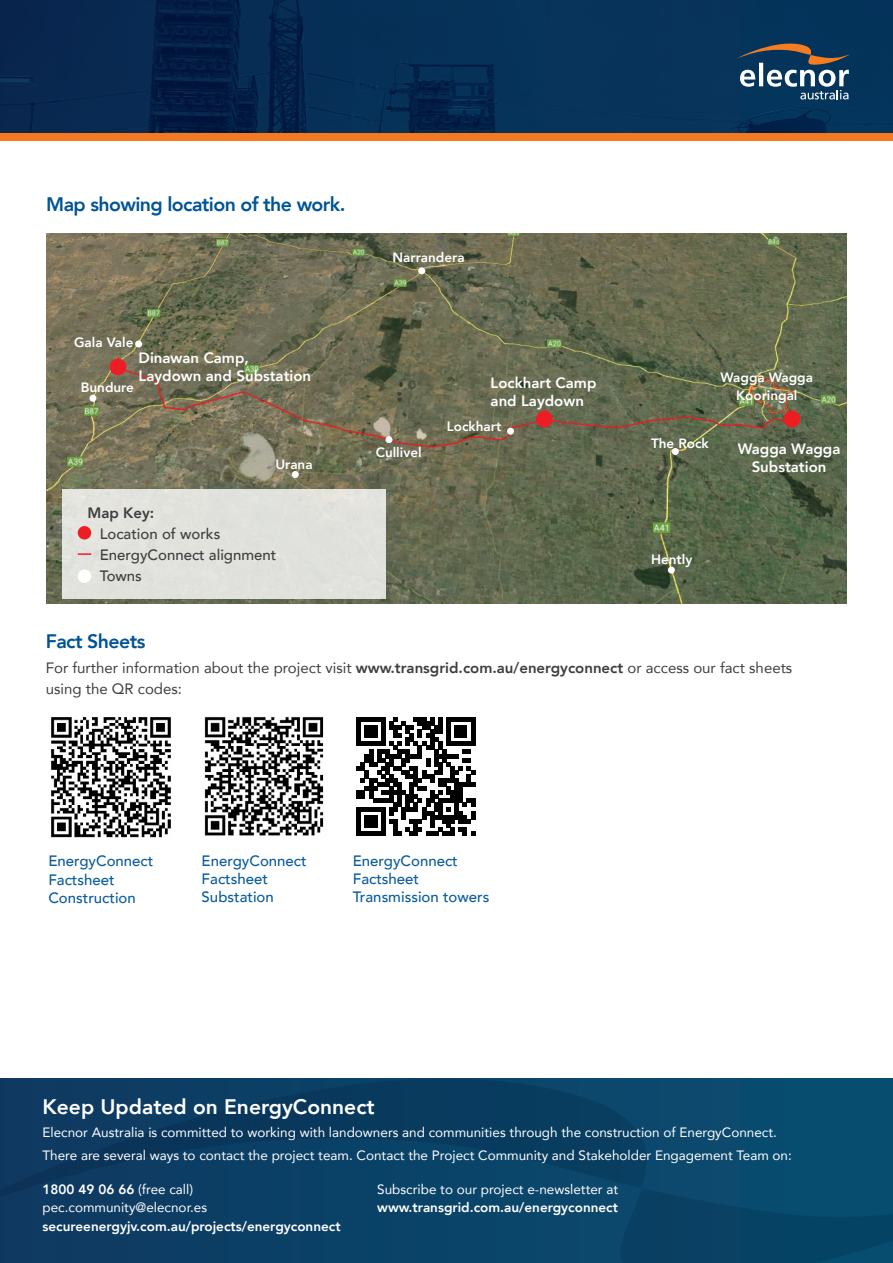
<style>
.page{position:relative;width:893px;height:1263px;background:#fff}
.page>*{position:absolute;margin:0;border:0;box-sizing:border-box;transform-origin:0 0}
.t1{font:800 21px "Avenir";color:#fff}
.t2{font:800 19.5px "Avenir";letter-spacing:-.03em;color:#005495}
.t3{font:15px/21px "Avenir";color:#3e3e3f}
.t4{font:500 15px/18px "Avenir";color:#0b5d9d}
.t5{font:800 15px/18px "Avenir";color:#fff}
.t6{font:500 15px "Avenir";color:#3e3e3f}
.t7{font:800 15px "Avenir";color:#3e3e3f}
.t8{font:13.5px/18.8px "Avenir";color:#fff}
.t9{font:800 13.5px "Avenir";color:#fff}
.s1{font-weight:800}
.s2{font-weight:400}
</style>
<div class="page">
<svg style="left:0;top:1078px;width:893px;height:185px;background:#0a4165"></svg>
<img style="left:0;top:0;width:893px;height:134px">
<div style="left:0;top:134px;width:893px;height:7px;background:#f47921"></div>
<svg style="left:735px;top:39px;width:115px;height:60px;background:#3d586f"></svg>
<img style="left:46px;top:234px;width:801px;height:370px">
<div style="left:110px;top:358px;width:16px;height:17px;background:#ee1d23;border-radius:50%"></div>
<div style="left:135px;top:340px;width:7px;height:7px;background:#fff;border-radius:50%"></div>
<div style="left:89px;top:395px;width:7px;height:7px;background:#fff;border-radius:50%"></div>
<div style="left:385px;top:436px;width:7px;height:7px;background:#fff;border-radius:50%"></div>
<div style="left:418px;top:267px;width:7px;height:7px;background:#fff;border-radius:50%"></div>
<div style="left:672px;top:448px;width:7px;height:7px;background:#fff;border-radius:50%"></div>
<div style="left:668px;top:567px;width:7px;height:6px;background:#fff;border-radius:50%"></div>
<div style="left:507px;top:428px;width:7px;height:7px;background:#fff;border-radius:50%"></div>
<div style="left:292px;top:471px;width:7px;height:7px;background:#fff;border-radius:50%"></div>
<div style="left:536px;top:411px;width:17px;height:16px;background:#ee1d23;border-radius:50%"></div>
<div style="left:784px;top:411px;width:16px;height:16px;background:#ee1d23;border-radius:50%"></div>
<img style="left:51px;top:717px;width:120px;height:120px">
<img style="left:204px;top:717px;width:120px;height:119px">
<svg style="left:357px;top:717px;width:118px;height:118px"></svg>
<div style="left:62px;top:489px;width:323px;height:109px;background:#e1e2dd"></div>
<div style="left:78px;top:526px;width:13px;height:13px;background:#ee1d23;border-radius:50%"></div>
<div style="left:78px;top:569px;width:13px;height:14px;background:#fff;border-radius:50%"></div>
<svg style="left:78px;top:553px;width:13px;height:2px"></svg>
<p class="t2" style="left:46px;top:189px;width:301px">Map showing location of the work.</p>
<p class="t9" style="left:74px;top:332px;width:61px">Gala Vale</p>
<p class="t9" style="left:81px;top:377px;width:55px">Bundure</p>
<p class="t5" style="left:139px;top:349px;width:174px">Dinawan Camp,<br>Laydown and Substation</p>
<p class="t9" style="left:275px;top:453px;width:39px">Urana</p>
<p class="t7" style="left:87px;top:501px;width:68px">Map Key:</p>
<p class="t6" style="left:100px;top:521px;width:122px">Location of works</p>
<p class="t6" style="left:100px;top:542px;width:178px">EnergyConnect alignment</p>
<p class="t6" style="left:100px;top:563px;width:44px">Towns</p>
<p class="t9" style="left:392px;top:247px;width:74px">Narrandera</p>
<p class="t5" style="left:491px;top:374px;width:107px">Lockhart Camp and Laydown</p>
<p class="t9" style="left:376px;top:441px;width:47px">Cullivel</p>
<p class="t9" style="left:447px;top:416px;width:56px">Lockhart</p>
<p class="t9" style="left:720px;top:367px;width:94px">Wagga Wagga</p>
<p class="t9" style="left:736px;top:385px;width:63px">Kooringal</p>
<p class="t9" style="left:651px;top:433px;width:59px">The Rock</p>
<p class="t5" style="left:738px;top:440px;width:104px;text-align:center">Wagga Wagga<br>Substation</p>
<p class="t9" style="left:651px;top:549px;width:43px">Hently</p>
<p class="t2" style="left:46px;top:626px;width:101px">Fact Sheets</p>
<p class="t3" style="left:46px;top:657px;width:748px">For further information about the project visit <span class="s1">www.transgrid.com.au/energyconnect</span> or access our fact sheets using the QR codes:</p>
<p class="t4" style="left:48px;top:850px;width:107px;line-height:19.5px">EnergyConnect<br>Factsheet</p>
<p class="t4" style="left:48px;top:888px;width:89px">Construction</p>
<p class="t4" style="left:202px;top:851px;width:107px">EnergyConnect<br>Factsheet<br>Substation</p>
<p class="t4" style="left:353px;top:851px;width:138px">EnergyConnect<br>Factsheet<br>Transmission towers</p>
<p class="t1" style="left:43px;top:1090px;width:334px">Keep Updated on EnergyConnect</p>
<p class="t8" style="left:43px;top:1122px;width:736px">Elecnor Australia is committed to working with landowners and communities through the construction of EnergyConnect.</p>
<p class="t8" style="left:43px;top:1145px;width:751px">There are several ways to contact the project team. Contact the Project Community and Stakeholder Engagement Team on:</p>
<p class="t9" style="left:43px;top:1178px;width:152px">1800 49 06 66 <span class="s2">(free call)</span></p>
<p class="t8" style="left:43px;top:1198px;width:166px">pec.community@elecnor.es</p>
<p class="t9" style="left:43px;top:1216px;width:300px">secureenergyjv.com.au/projects/energyconnect</p>
<p class="t8" style="left:377px;top:1179px;width:242px">Subscribe to our project e-newsletter at <span class="s1">www.transgrid.com.au/energyconnect</span></p>
</div>
